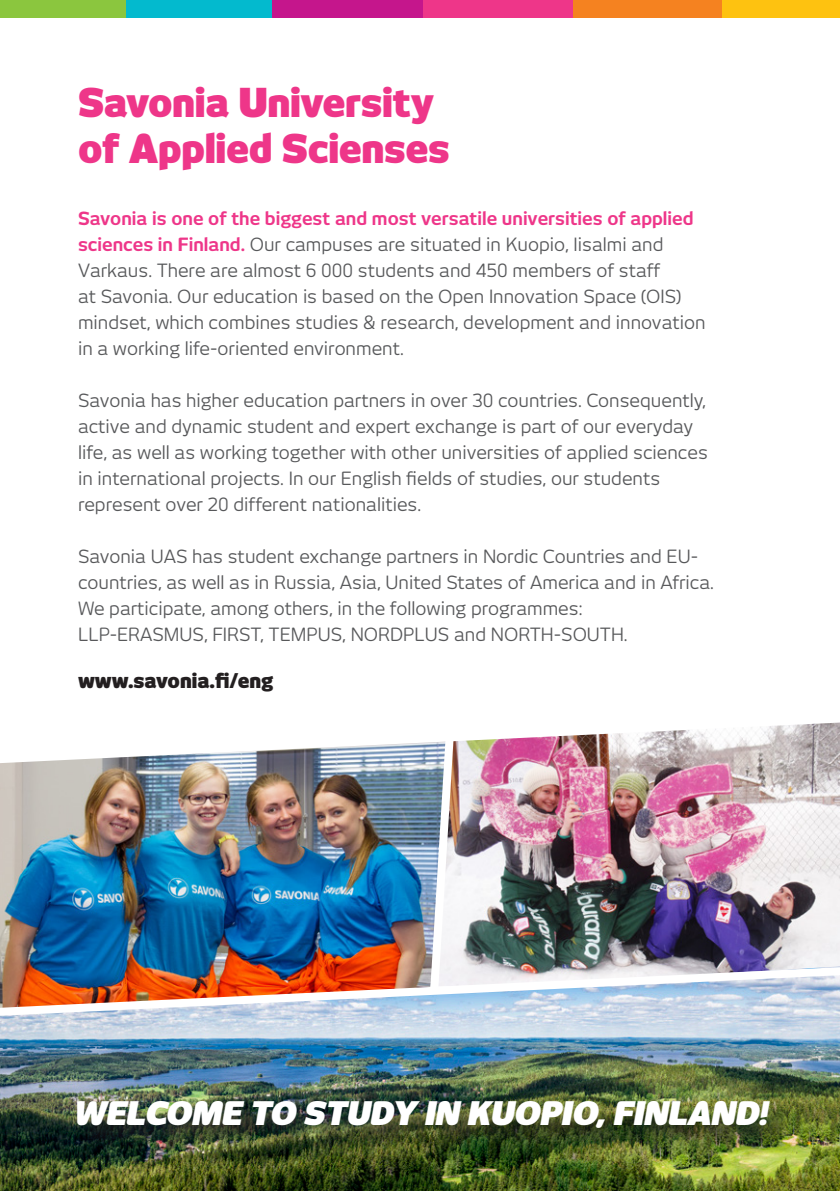
<style>
.page{position:relative;width:840px;height:1191px;background:#fff}
.page>*{position:absolute;margin:0;border:0;box-sizing:border-box;transform-origin:0 0}
.INGRESSI{font:800 39.2px "New June";letter-spacing:-.01em;color:#ee3689}
.INGRESSI-2{font:italic 800 32px "New June";color:#fff}
.INGRESSI-3{font:800 20px "New June";color:#231f20}
.INGRESSI-4{font:18px/26px "New June";color:#57585a}
.s1{font-weight:700;color:#ee3689}
</style>
<div class="page">
<img style="left:460px;top:768px;width:379px;height:194px">
<img style="left:0;top:768px;width:425px;height:194px">
<div style="left:721px;top:0;width:118px;height:18px;background:#fec210"></div>
<div style="left:570px;top:0;width:151px;height:18px;background:#f58220"></div>
<div style="left:422px;top:0;width:151px;height:18px;background:#ee3689"></div>
<div style="left:271px;top:0;width:151px;height:18px;background:#c5168c"></div>
<div style="left:121px;top:0;width:151px;height:18px;background:#03bace"></div>
<div style="left:0;top:0;width:125px;height:18px;background:#8bc63e"></div>
<img style="left:0;top:1020px;width:839px;height:171px">
<img style="left:0;top:722px;width:839px;height:46px">
<img style="left:0;top:962px;width:839px;height:58px">
<img style="left:425px;top:722px;width:35px;height:277px">
<div style="left:79px;top:1103px;width:715px;height:50px;background:#231f20;opacity:.62"></div>
<p class="INGRESSI" style="left:78px;top:79px;width:357px">Savonia University</p>
<p class="INGRESSI" style="left:78px;top:125px;width:373px">of Applied Scienses</p>
<p class="INGRESSI-4" style="left:78px;top:205px;width:628px"><span class="s1">Savonia is one of the biggest and most versatile universities of applied sciences in Finland.</span> Our campuses are situated in Kuopio, Iisalmi and Varkaus. There are almost 6 000 students and 450 members of staff<br>at Savonia. Our education is based on the Open Innovation Space (OIS) mindset, which combines studies &amp; research, development and innovation in a working life-oriented environment.</p>
<p class="INGRESSI-4" style="left:78px;top:387px;width:631px">Savonia has higher education partners in over 30 countries. Consequently, active and dynamic student and expert exchange is part of our everyday life, as well as working together with other universities of applied sciences in international projects. In our English fields of studies, our students represent over 20 different nationalities.</p>
<p class="INGRESSI-4" style="left:78px;top:543px;width:637px">Savonia UAS has student exchange partners in Nordic Countries and EU&shy;countries, as well as in Russia, Asia, United States of America and in Africa.<br>We participate, among others, in the following programmes:</p>
<p class="INGRESSI-4" style="left:78px;top:621px;width:551px">LLP-ERASMUS, FIRST, TEMPUS, NORDPLUS and NORTH-SOUTH.</p>
<p class="INGRESSI-3" style="left:78px;top:669px;width:197px">www.savonia.fi/eng</p>
<p class="INGRESSI-2" style="left:73px;top:1094px;width:702px">WELCOME TO STUDY IN KUOPIO,FINLAND!</p>
</div>
